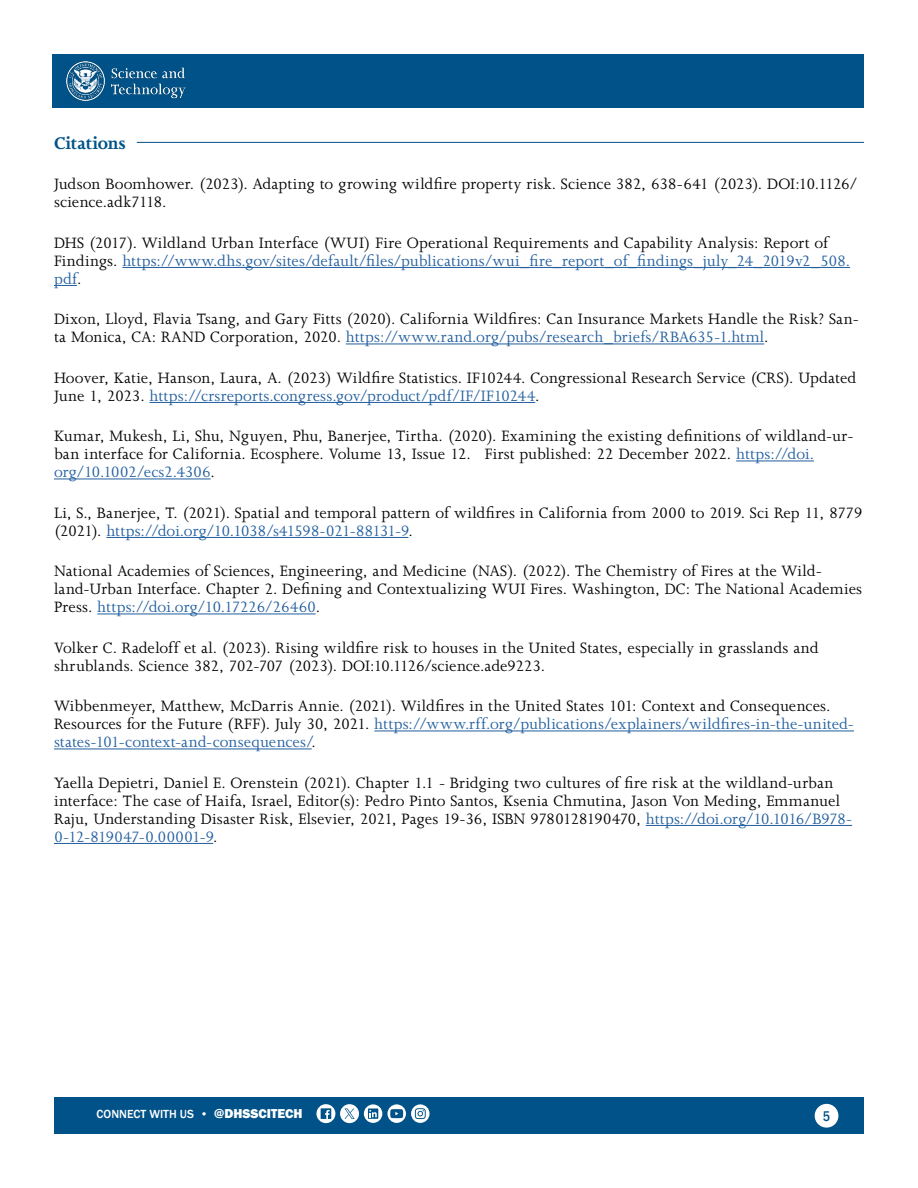
<style>
.page{position:relative;width:918px;height:1188px;background:#fff}
.page>*{position:absolute;margin:0;border:0;box-sizing:border-box;transform-origin:0 0}
.t1{font:700 19.5px "Joanna MT Std";letter-spacing:-.005em;color:#005288}
.t2{font:17.25px/18px "Joanna MT Std";letter-spacing:.005em;color:#000}
.t3{font:500 condensed 14.55px "Franklin Gothic";color:#005288}
.t4{font:500 12.15px "Franklin Gothic";color:#fff}
.s1{color:#215e9e}
.s2{font-weight:800;font-size:13.35px}
</style>
<div class="page">
<div style="left:53px;top:54px;width:811px;height:54px;background:#005288"></div>
<div style="left:54px;top:1097px;width:810px;height:37px;background:#005288"></div>
<div style="left:815px;top:1104px;width:23px;height:24px;background:#fff;border-radius:50%"></div>
<img style="left:66px;top:62px;width:119px;height:38px">
<svg style="left:316px;top:1104px;width:19px;height:19px"></svg>
<svg style="left:364px;top:1104px;width:66px;height:19px"></svg>
<div style="left:340px;top:1104px;width:19px;height:19px;background:#fff;border-radius:50%"></div>
<svg style="left:344px;top:1108px;width:11px;height:11px"></svg>
<hr style="left:122px;top:267px;width:728px;height:1px;background:#215e9e">
<svg style="left:54px;top:285px;width:23px;height:1px"></svg>
<hr style="left:346px;top:344px;width:418px;height:1px;background:#215e9e">
<hr style="left:149px;top:402px;width:386px;height:1px;background:#215e9e">
<hr style="left:736px;top:461px;width:78px;height:1px;background:#215e9e">
<hr style="left:54px;top:479px;width:157px;height:1px;background:#215e9e">
<hr style="left:106px;top:537px;width:302px;height:1px;background:#215e9e">
<hr style="left:97px;top:614px;width:219px;height:1px;background:#215e9e">
<hr style="left:374px;top:731px;width:480px;height:1px;background:#215e9e">
<hr style="left:54px;top:749px;width:258px;height:1px;background:#215e9e">
<hr style="left:646px;top:825px;width:206px;height:1px;background:#215e9e">
<hr style="left:54px;top:843px;width:159px;height:1px;background:#215e9e">
<hr style="left:137px;top:142px;width:727px;height:1px;background:#005288">
<p class="t1" style="left:54px;top:132px;width:73px">Citations</p>
<p class="t2" style="left:54px;top:175px;width:805px">Judson Boomhower. (2023). Adapting to growing wildfire property risk. Science 382, 638-641 (2023). DOI:10.1126/ science.adk7118.</p>
<p class="t2" style="left:54px;top:234px;width:798px">DHS (2017). Wildland Urban Interface (WUI) Fire Operational Requirements and Capability Analysis: Report of<br>Findings. <span class="s1">https://www.dhs.gov/sites/default/files/publications/wui_fire_report_of_findings_july_24_2019v2_508. pdf</span>.</p>
<p class="t2" style="left:54px;top:310px;width:807px">Dixon, Lloyd, Flavia Tsang, and Gary Fitts (2020). California Wildfires: Can Insurance Markets Handle the Risk? San&shy;ta Monica, CA: RAND Corporation, 2020. <span class="s1">https://www.rand.org/pubs/research_briefs/RBA635-1.html</span>.</p>
<p class="t2" style="left:54px;top:369px;width:804px">Hoover, Katie, Hanson, Laura, A. (2023) Wildfire Statistics. IF10244. Congressional Research Service (CRS). Updated<br>June 1, 2023. <span class="s1">https://crsreports.congress.gov/product/pdf/IF/IF10244</span>.</p>
<p class="t2" style="left:54px;top:427px;width:801px">Kumar, Mukesh, Li, Shu, Nguyen, Phu, Banerjee, Tirtha. (2020). Examining the existing definitions of wildland-ur&shy;ban interface for California. Ecosphere. Volume 13, Issue 12. First published: 22 December 2022. <span class="s1">https://doi. org/10.1002/ecs2.4306</span>.</p>
<p class="t2" style="left:54px;top:504px;width:810px">Li, S., Banerjee, T. (2021). Spatial and temporal pattern of wildfires in California from 2000 to 2019. Sci Rep 11, 8779 (2021). <span class="s1">https://doi.org/10.1038/s41598-021-88131-9</span>.</p>
<p class="t2" style="left:54px;top:562px;width:810px">National Academies of Sciences, Engineering, and Medicine (NAS). (2022). The Chemistry of Fires at the Wild&shy;land-Urban Interface. Chapter 2. Defining and Contextualizing WUI Fires. Washington, DC: The National Academies<br>Press. <span class="s1">https://doi.org/10.17226/26460</span>.</p>
<p class="t2" style="left:54px;top:639px;width:766px">Volker C. Radeloff et al. (2023). Rising wildfire risk to houses in the United States, especially in grasslands and shrublands. Science 382, 702-707 (2023). DOI:10.1126/science.ade9223.</p>
<p class="t2" style="left:54px;top:697px;width:802px">Wibbenmeyer, Matthew, McDarris Annie. (2021). Wildfires in the United States 101: Context and Consequences.<br>Resources for the Future (RFF). July 30, 2021. <span class="s1">https://www.rff.org/publications/explainers/wildfires-in-the-united&shy;states-101-context-and-consequences/</span>.</p>
<p class="t2" style="left:54px;top:774px;width:800px">Yaella Depietri, Daniel E. Orenstein (2021). Chapter 1.1 - Bridging two cultures of fire risk at the wildland-urban interface: The case of Haifa, Israel, Editor(s): Pedro Pinto Santos, Ksenia Chmutina, Jason Von Meding, Emmanuel Raju, Understanding Disaster Risk, Elsevier, 2021, Pages 19-36, ISBN 9780128190470, <span class="s1">https://doi.org/10.1016/B978- 0-12-819047-0.00001-9</span>.</p>
<p class="t4" style="left:97px;top:1107px;width:207px">CONNECT WITH US • <span class="s2">@DHSSCITECH</span></p>
<p class="t3" style="left:823px;top:1106px;width:9px">5</p>
</div>
